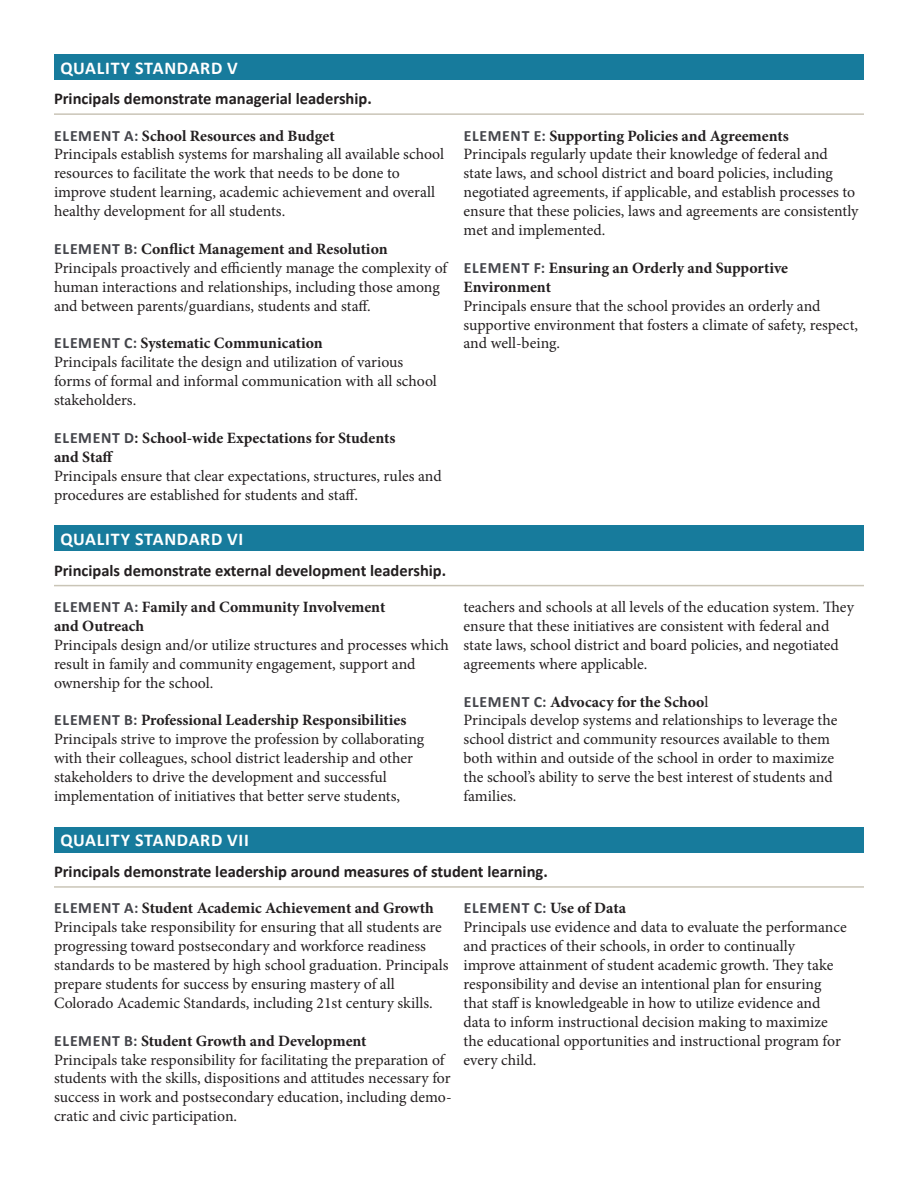
<style>
.page{position:relative;width:918px;height:1188px;background:#fff}
.page>*{position:absolute;margin:0;border:0;box-sizing:border-box;transform-origin:0 0}
.Body{font:700 18px "Calibri";letter-spacing:.04em;color:#fff}
.Body-2{font:700 16.5px "Calibri";color:#231f20}
.Body-3{font:15.75px/18.9px "Minion Pro";color:#231f20}
.Body_Split_2{font:700 15.75px/18.9px "Minion Pro";color:#231f20}
.Body_Split_2-2{font:15.75px/18.9px "Minion Pro";color:#231f20}
.Body_Split_2-3{font:700 15.75px "Calibri";letter-spacing:.04em;color:#44454b}
.s1{font-family:"Calibri";color:#44454b}
.s2{font-family:"Calibri"}
.s3{font-weight:400}
.s4{font-family:"Minion Pro";color:#231f20}
</style>
<div class="page">
<div style="left:54px;top:54px;width:810px;height:26px;background:#177b9c"></div>
<hr style="left:54px;top:113px;width:810px;height:2px;background:#cac5b7">
<div style="left:54px;top:525px;width:810px;height:26px;background:#177b9c"></div>
<hr style="left:54px;top:585px;width:810px;height:1px;background:#cac5b7">
<div style="left:54px;top:827px;width:810px;height:25px;background:#177b9c"></div>
<hr style="left:54px;top:886px;width:810px;height:2px;background:#cac5b7">
<p class="Body" style="left:60px;top:56px;width:179px">QUALITY STANDARD V</p>
<p class="Body-2" style="left:54px;top:88px;width:319px">Principals demonstrate managerial leadership.</p>
<p class="Body_Split_2" style="left:54px;top:126px;width:282px"><span class="s1">ELEMENT A:</span> School Resources and Budget</p>
<p class="Body-3" style="left:54px;top:145px;width:392px">Principals establish systems for marshaling all available school resources to facilitate the work that needs to be done to improve student learning, academic achievement and overall healthy development for all students.</p>
<p class="Body_Split_2" style="left:54px;top:239px;width:335px"><span class="s1">ELEMENT B:</span> Conflict Management and Resolution</p>
<p class="Body-3" style="left:54px;top:258px;width:395px">Principals proactively and efficiently manage the complexity of human interactions and relationships, including those among and between parents/guardians, students and staff.</p>
<p class="Body_Split_2" style="left:54px;top:334px;width:270px"><span class="s1">ELEMENT C:</span> Systematic Communication</p>
<p class="Body-3" style="left:54px;top:353px;width:384px">Principals facilitate the design and utilization of various forms of formal and informal communication with all school stakeholders.</p>
<p class="Body_Split_2" style="left:54px;top:428px;width:343px"><span class="s1">ELEMENT D</span><span class="s2">:</span> School-wide Expectations for Students and Staff</p>
<p class="Body-3" style="left:54px;top:466px;width:389px">Principals ensure that clear expectations, structures, rules and procedures are established for students and staff.</p>
<p class="Body" style="left:60px;top:527px;width:184px">QUALITY STANDARD VI</p>
<p class="Body-2" style="left:54px;top:560px;width:394px">Principals demonstrate external development leadership.</p>
<p class="Body_Split_2" style="left:54px;top:597px;width:333px"><span class="s1">ELEMENT A:</span> Family and Community Involvement and Outreach</p>
<p class="Body-3" style="left:54px;top:635px;width:396px">Principals design and/or utilize structures and processes which result in family and community engagement, support and ownership for the school.</p>
<p class="Body_Split_2" style="left:54px;top:711px;width:354px"><span class="s1">ELEMENT B:</span> Professional Leadership Responsibilities</p>
<p class="Body-3" style="left:54px;top:730px;width:372px">Principals strive to improve the profession by collaborating with their colleagues, school district leadership and other stakeholders to drive the development and successful implementation of initiatives that better serve students,</p>
<p class="Body_Split_2" style="left:464px;top:126px;width:327px"><span class="s1">ELEMENT E:</span> Supporting Policies and Agreements</p>
<p class="Body-3" style="left:464px;top:145px;width:397px">Principals regularly update their knowledge of federal and state laws, and school district and board policies, including negotiated agreements, if applicable, and establish processes to ensure that these policies, laws and agreements are consistently met and implemented.</p>
<p class="Body_Split_2" style="left:463px;top:258px;width:326px"><span class="s1">ELEMENT F:</span> Ensuring an Orderly and Supportive<br>Environment</p>
<p class="Body-3" style="left:463px;top:296px;width:396px">Principals ensure that the school provides an orderly and supportive environment that fosters a climate of safety, respect, and well-being.</p>
<p class="Body-3" style="left:464px;top:598px;width:392px">teachers and schools at all levels of the education system. They ensure that these initiatives are consistent with federal and state laws, school district and board policies, and negotiated agreements where applicable.</p>
<p class="Body_Split_2" style="left:464px;top:692px;width:246px"><span class="s1">ELEMENT C:</span> Advocacy for the Schoo<span class="s3">l</span></p>
<p class="Body-3" style="left:464px;top:711px;width:376px">Principals develop systems and relationships to leverage the school district and community resources available to them both within and outside of the school in order to maximize the school’s ability to serve the best interest of students and families.</p>
<p class="Body" style="left:60px;top:829px;width:190px">QUALITY STANDARD VII</p>
<p class="Body-2" style="left:54px;top:861px;width:495px">Principals demonstrate leadership around measures of student learning.</p>
<p class="Body_Split_2" style="left:54px;top:899px;width:381px"><span class="s1">ELEMENT A:</span> Student Academic Achievement and Growth</p>
<p class="Body-3" style="left:54px;top:918px;width:396px">Principals take responsibility for ensuring that all students are progressing toward postsecondary and workforce readiness standards to be mastered by high school graduation. Principals prepare students for success by ensuring mastery of all Colorado Academic Standards, including 21st century skills.</p>
<p class="Body_Split_2" style="left:54px;top:1031px;width:314px"><span class="s1">ELEMENT B:</span> Student Growth and Development</p>
<p class="Body_Split_2-2" style="left:54px;top:1050px;width:399px">Principals take responsibility for facilitating the preparation of students with the skills, dispositions and attitudes necessary for success in work and postsecondary education, including demo&shy;cratic and civic participation.</p>
<p class="Body_Split_2-3" style="left:464px;top:898px;width:164px">ELEMENT C: <span class="s4">Use of Data</span></p>
<p class="Body-3" style="left:464px;top:918px;width:385px">Principals use evidence and data to evaluate the performance and practices of their schools, in order to continually improve attainment of student academic growth. They take responsibility and devise an intentional plan for ensuring that staff is knowledgeable in how to utilize evidence and data to inform instructional decision making to maximize the educational opportunities and instructional program for every child.</p>
</div>
